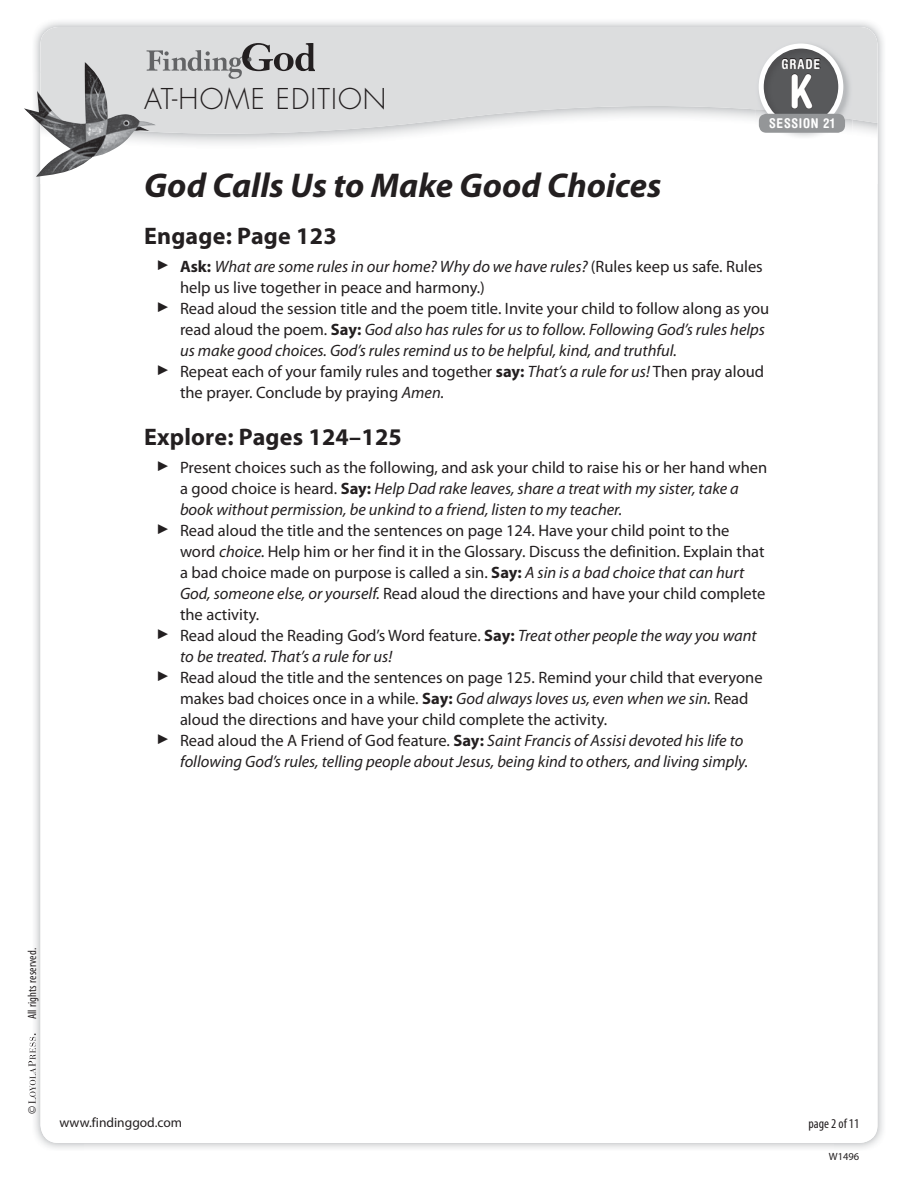
<style>
.page{position:relative;width:918px;height:1188px;background:#fff}
.page>*{position:absolute;margin:0;border:0;box-sizing:border-box;transform-origin:0 0}
.t1{font:700 condensed 46.2px "Helvetica Rounded LT Std";color:#fff}
.t2{font:italic 700 34.5px "Myriad Pro";color:#231f20}
.t3{font:300 27.9px "Futura Std";letter-spacing:.04em;color:#231f20}
.t4{font:700 24px "Myriad Pro";letter-spacing:.01em;color:#231f20}
.t5{font:16.5px "Myriad Pro";color:#231f20}
.t6{font:italic 16.5px "Myriad Pro";color:#231f20}
.t7{font:700 condensed 13.65px "Helvetica Rounded LT Std";letter-spacing:.06em;color:#fff}
.t8{font:13.5px "Myriad Pro";color:#231f20}
.t9{font:condensed 13.5px "Myriad Pro";color:#231f20}
.t10{font:700 condensed 13.5px "Helvetica Rounded LT Std";letter-spacing:.05em;color:#fff}
.t11{font:condensed 12px "Myriad Pro";letter-spacing:.01em;color:#231f20}
.t12{font:10.5px "Myriad Pro";color:#231f20}
.s1{font-weight:700;font-style:normal}
.s2{font-style:normal}
.s3{font-weight:700}
.s4{font-style:italic}
</style>
<div class="page">
<img style="left:834px;top:71px;width:51px;height:1078px">
<div style="left:40px;top:27px;width:837px;height:1116px;background:#fff;border-radius:18px"></div>
<svg style="left:40px;top:27px;width:838px;height:144px;fill:#dcddde"></svg>
<img style="left:756px;top:119px;width:96px;height:20px">
<img style="left:756px;top:41px;width:96px;height:78px">
<div style="left:759px;top:114px;width:86px;height:19px;background:#949698;border-radius:8px"></div>
<svg style="left:28px;top:1034px;width:8px;height:70px"></svg>
<svg style="left:759px;top:44px;width:84px;height:86px"></svg>
<svg style="left:147px;top:44px;width:168px;height:35px;background:#b5b5b7"></svg>
<img style="left:24px;top:62px;width:132px;height:115px">
<h3 class="t3" style="left:144px;top:82px;width:244px">AT-HOME EDITION</h3>
<p class="t7" style="left:782px;top:55px;width:40px">GRADE</p>
<h1 class="t1" style="left:789px;top:63px;width:25px">K</h1>
<p class="t10" style="left:769px;top:115px;width:67px">SESSION 21</p>
<h2 class="t2" style="left:144px;top:166px;width:519px">God Calls Us to Make Good Choices</h2>
<h3 class="t4" style="left:144px;top:222px;width:194px">Engage: Page 123</h3>
<p class="t6" style="left:157px;top:257px;width:607px">▶ <span class="s1">Ask:</span> What are some rules in our home? Why do we have rules? <span class="s2">(Rules keep us safe. Rules</span></p>
<p class="t5" style="left:180px;top:278px;width:306px">help us live together in peace and harmony.)</p>
<p class="t5" style="left:157px;top:299px;width:613px">▶ Read aloud the session title and the poem title. Invite your child to follow along as you</p>
<p class="t6" style="left:180px;top:320px;width:587px"><span class="s2">read aloud the poem.</span> <span class="s1">Say:</span> God also has rules for us to follow. Following God’s rules helps</p>
<p class="t6" style="left:180px;top:341px;width:498px">us make good choices. God’s rules remind us to be helpful, kind, and truthful.</p>
<p class="t5" style="left:157px;top:362px;width:608px">▶ Repeat each of your family rules and together <span class="s3">say:</span> <span class="s4">That’s a rule for us!</span> Then pray aloud</p>
<p class="t5" style="left:180px;top:383px;width:266px">the prayer. Conclude by praying <span class="s4">Amen.</span></p>
<h3 class="t4" style="left:144px;top:423px;width:259px">Explore: Pages 124–125</h3>
<p class="t5" style="left:157px;top:458px;width:611px">▶ Present choices such as the following, and ask your child to raise his or her hand when</p>
<p class="t6" style="left:180px;top:479px;width:560px"><span class="s2">a good choice is heard.</span> <span class="s1">Say:</span> Help Dad rake leaves, share a treat with my sister, take a</p>
<p class="t6" style="left:180px;top:500px;width:444px">book without permission, be unkind to a friend, listen to my teacher.</p>
<p class="t5" style="left:157px;top:521px;width:574px">▶ Read aloud the title and the sentences on page 124. Have your child point to the</p>
<p class="t5" style="left:180px;top:542px;width:586px">word <span class="s4">choice.</span> Help him or her find it in the Glossary. Discuss the definition. Explain that</p>
<p class="t5" style="left:180px;top:563px;width:566px">a bad choice made on purpose is called a sin. <span class="s3">Say:</span> <span class="s4">A sin is a bad choice that can hurt</span></p>
<p class="t5" style="left:180px;top:584px;width:587px"><span class="s4">God, someone else, or yourself.</span> Read aloud the directions and have your child complete</p>
<p class="t5" style="left:180px;top:605px;width:81px">the activity.</p>
<p class="t5" style="left:157px;top:626px;width:601px">▶ Read aloud the Reading God’s Word feature. <span class="s3">Say:</span> <span class="s4">Treat other people the way you want</span></p>
<p class="t6" style="left:180px;top:647px;width:214px">to be treated. That’s a rule for us!</p>
<p class="t5" style="left:157px;top:668px;width:607px">▶ Read aloud the title and the sentences on page 125. Remind your child that everyone</p>
<p class="t5" style="left:180px;top:689px;width:570px">makes bad choices once in a while. <span class="s3">Say:</span> <span class="s4">God always loves us, even when we sin.</span> Read</p>
<p class="t5" style="left:180px;top:710px;width:429px">aloud the directions and have your child complete the activity.</p>
<p class="t6" style="left:157px;top:731px;width:587px">▶ <span class="s2">Read aloud the A Friend of God feature.</span> <span class="s1">Say:</span> Saint Francis of Assisi devoted his life to</p>
<p class="t6" style="left:180px;top:752px;width:570px">following God’s rules, telling people about Jesus, being kind to others, and living simply.</p>
<p class="t11" style="left:26px;top:1019px;width:73px;rotate:-90deg">All rights reserved.</p>
<p class="t11" style="left:26px;top:1114px;width:10px;rotate:-90deg">©</p>
<p class="t8" style="left:60px;top:1115px;width:124px">www.findinggod.com</p>
<p class="t9" style="left:809px;top:1116px;width:52px">page 2 of 11</p>
<p class="t12" style="left:829px;top:1151px;width:32px">W1496</p>
</div>
